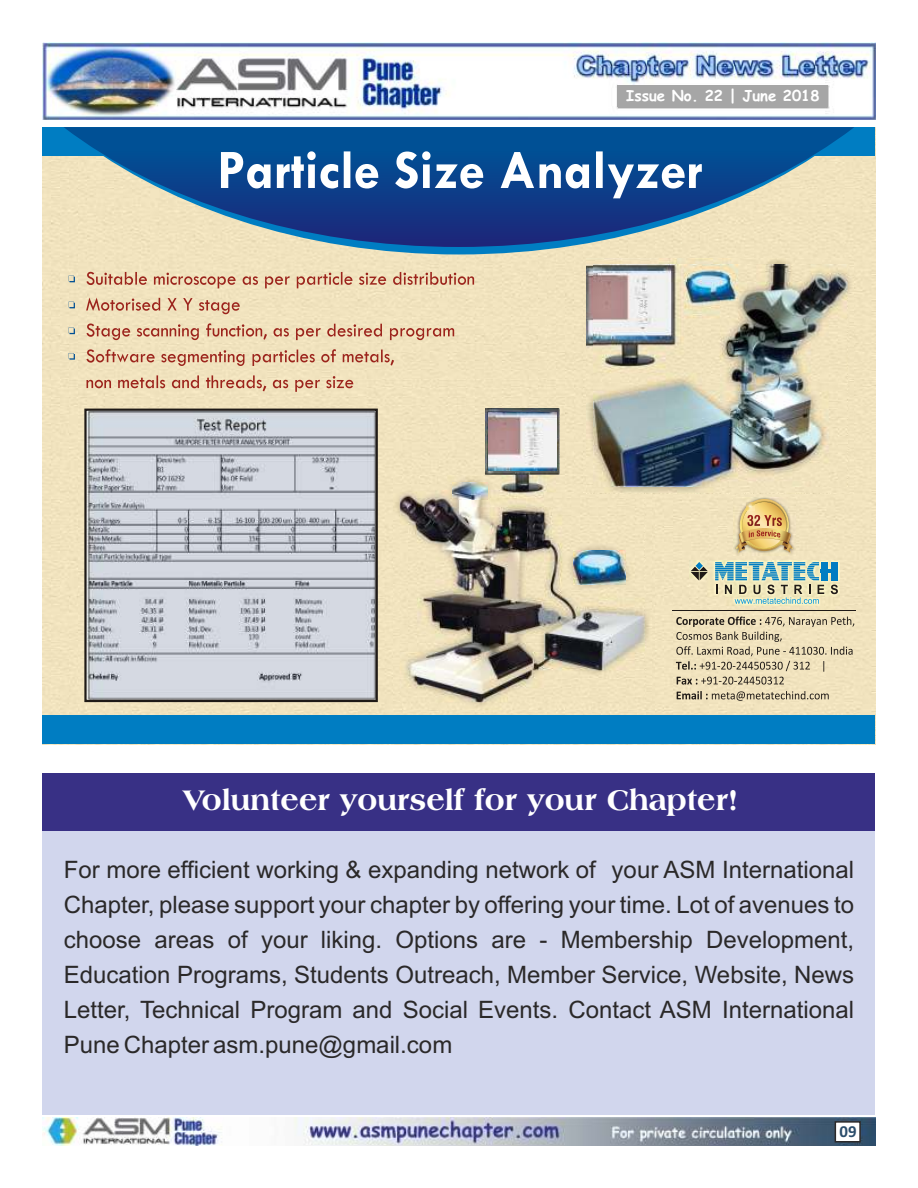
<style>
.page{position:relative;width:918px;height:1188px;background:#fff}
.page>*{position:absolute;margin:0;border:0;box-sizing:border-box;transform-origin:0 0}
.t1{font:800 30px "Americana BT";color:#fff}
.t2{font:24px/34.8px "Arial";color:#2b2929;text-align:justify}
.t3{font:700 16.8px "Calibri";color:#2b4d6b}
.t4{font:700 15px "Comic Sans MS";color:#fff}
</style>
<div class="page">
<img style="left:43px;top:1117px;width:832px;height:28px">
<svg style="left:834px;top:1120px;width:28px;height:23px"></svg>
<img style="left:43px;top:43px;width:832px;height:77px">
<div style="left:43px;top:156px;width:832px;height:559px;background:#f1e3be"></div>
<svg style="left:86px;top:272px;width:388px;height:16px"></svg>
<svg style="left:86px;top:298px;width:154px;height:16px"></svg>
<svg style="left:86px;top:323px;width:368px;height:17px"></svg>
<svg style="left:86px;top:349px;width:308px;height:17px"></svg>
<svg style="left:87px;top:375px;width:266px;height:17px"></svg>
<img style="left:486px;top:409px;width:74px;height:67px">
<img style="left:489px;top:412px;width:68px;height:58px">
<img style="left:393px;top:476px;width:258px;height:233px">
<img style="left:400px;top:490px;width:245px;height:212px">
<img style="left:573px;top:550px;width:53px;height:34px">
<img style="left:453px;top:482px;width:34px;height:18px">
<svg style="left:69px;top:276px;width:6px;height:6px"></svg>
<svg style="left:69px;top:302px;width:6px;height:6px"></svg>
<svg style="left:69px;top:328px;width:6px;height:6px"></svg>
<svg style="left:69px;top:353px;width:6px;height:7px"></svg>
<img style="left:87px;top:412px;width:288px;height:287px">
<img style="left:587px;top:258px;width:266px;height:236px">
<img style="left:593px;top:265px;width:254px;height:222px">
<hr style="left:673px;top:610px;width:183px;height:1px;background:#1f1a17">
<img style="left:689px;top:560px;width:151px;height:46px">
<svg style="left:715px;top:562px;width:123px;height:42px"></svg>
<svg style="left:691px;top:562px;width:17px;height:19px"></svg>
<svg style="left:676px;top:616px;width:178px;height:69px"></svg>
<svg style="left:677px;top:691px;width:152px;height:10px"></svg>
<img style="left:734px;top:497px;width:62px;height:58px">
<img style="left:740px;top:499px;width:49px;height:23px">
<img style="left:741px;top:501px;width:46px;height:21px">
<svg style="left:747px;top:503px;width:7px;height:8px"></svg>
<svg style="left:735px;top:522px;width:58px;height:32px"></svg>
<div style="left:43px;top:715px;width:832px;height:29px;background:#007dc2"></div>
<div style="left:43px;top:127px;width:832px;height:29px;background:#007dc2"></div>
<div style="left:84px;top:409px;width:294px;height:293px;border:2px solid #1f1a17"></div>
<svg style="left:64px;top:247px;width:790px;height:7px;fill:#f0e2bf"></svg>
<svg style="left:64px;top:127px;width:790px;height:120px"></svg>
<svg style="left:221px;top:151px;width:481px;height:47px"></svg>
<div style="left:617px;top:85px;width:211px;height:21px;background:#a6a6a6"></div>
<div style="left:43px;top:773px;width:832px;height:341px;background:#d1d6ed"></div>
<div style="left:43px;top:773px;width:832px;height:58px;background:#383085"></div>
<p class="t4" style="left:626px;top:89px;width:195px">Issue No. 22 | June 2018</p>
<p class="t1" style="left:182px;top:787px;width:557px">Volunteer yourself for your Chapter!</p>
<p class="t2" style="left:64px;top:855px;width:792px">For more efficient working &amp; expanding network of your ASM International Chapter, please support your chapter by offering your time. Lot of avenues to choose areas of your liking. Options are - Membership Development, Education Programs, Students Outreach, Member Service, Website, News Letter, Technical Program and Social Events. Contact ASM International Pune Chapter asm.pune@gmail.com</p>
<p class="t3" style="left:840px;top:1125px;width:19px">09</p>
</div>
